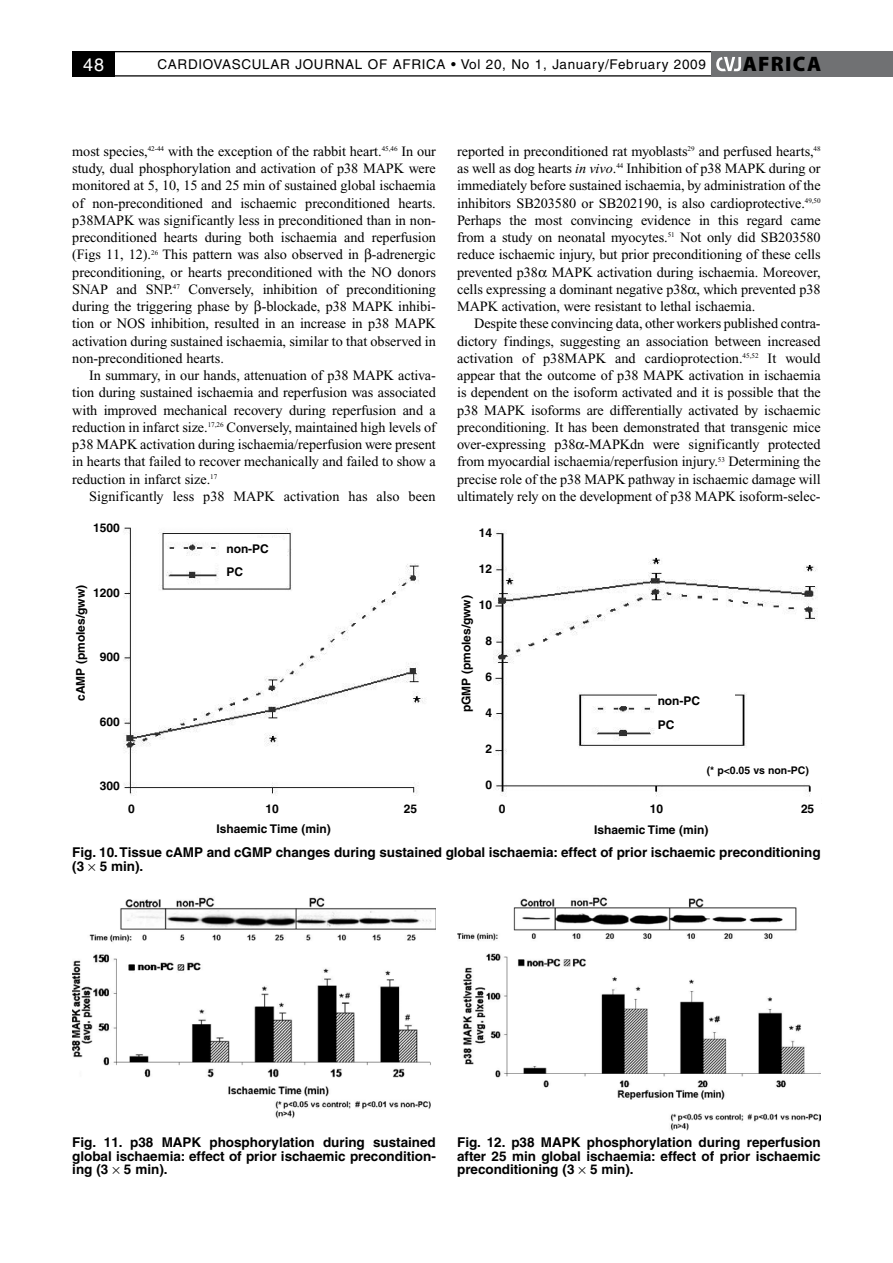
<style>
.page{position:relative;width:893px;height:1263px;background:#fff}
.page>*{position:absolute;margin:0;border:0;box-sizing:border-box;transform-origin:0 0}
.t1{font:900 21px "Myriad Pro";letter-spacing:.06em;color:#000}
.t2{font:18px "Helvetica";color:#fff}
.t3{font:14.25px/17.2px "Times New Roman";letter-spacing:-.005em;color:#000;text-align:justify}
.t4{font:700 13.5px/13.5px "Helvetica";letter-spacing:-.005em;color:#000;text-align:justify}
.t5{font:13.5px "Helvetica";letter-spacing:.05em;color:#000}
.t6{font:700 12px/23.7px "Helvetica";letter-spacing:-.005em;color:#000}
.t7{font:700 10.5px "Helvetica";color:#000}
.s1{font-style:italic}
</style>
<div class="page">
<div style="left:72px;top:51px;width:43px;height:26px;background:#000"></div>
<hr style="left:72px;top:51px;width:749px;height:1px;background:#000">
<hr style="left:72px;top:75px;width:749px;height:2px;background:#000">
<div style="left:711px;top:51px;width:182px;height:26px;background:#707173"></div>
<svg style="left:716px;top:57px;width:25px;height:14px"></svg>
<img style="left:457px;top:897px;width:364px;height:233px">
<img style="left:72px;top:897px;width:364px;height:222px">
<img style="left:124px;top:527px;width:299px;height:269px">
<div style="left:226px;top:538px;width:56px;height:44px;background:#fff"></div>
<img style="left:493px;top:531px;width:324px;height:265px">
<div style="left:658px;top:692px;width:77px;height:41px;background:#fff"></div>
<div style="left:695px;top:759px;width:126px;height:22px;background:#fff"></div>
<p class="t2" style="left:83px;top:54px;width:22px">48</p>
<p class="t5" style="left:158px;top:57px;width:550px">CARDIOVASCU LAR JOU RNAL OF AFRICA • Vol 20, No 1, January/February 2009</p>
<h1 class="t1" style="left:743px;top:50px;width:80px">AFRICA</h1>
<p class="t3" style="left:72px;top:142px;width:365px">most species,<sup>42-44</sup> with the exception of the rabbit heart.<sup>45,46</sup> In our study, dual phosphorylation and activation of p38 MAPK were monitored at 5, 10, 15 and 25 min of sustained global ischaemia of non-preconditioned and ischaemic preconditioned hearts. p38MAPK was significantly less in preconditioned than in non&shy;preconditioned hearts during both ischaemia and reperfusion (Figs 11, 12).<sup>26</sup> This pattern was also observed in -adrenergic preconditioning, or hearts preconditioned with the NO donors SNAP and SNP.<sup>47</sup> Conversely, inhibition of preconditioning during the triggering phase by -blockade, p38 MAPK inhibi&shy;tion or NOS inhibition, resulted in an increase in p38 MAPK activation during sustained ischaemia, similar to that observed in non-preconditioned hearts.</p>
<p class="t3" style="left:72px;top:367px;width:365px;text-indent:17px">In summary, in our hands, attenuation of p38 MAPK activa&shy;tion during sustained ischaemia and reperfusion was associated with improved mechanical recovery during reperfusion and a reduction in infarct size.<sup>17,26</sup> Conversely, maintained high levels of p38 MAPK activation during ischaemia/reperfusion were present in hearts that failed to recover mechanically and failed to show a reduction in infarct size.<sup>17</sup></p>
<p class="t3" style="left:89px;top:487px;width:348px">Significantly less p38 MAPK activation has also been</p>
<p class="t6" style="left:93px;top:516px;width:28px">1500</p>
<p class="t6" style="left:69px;top:701px;width:117px;rotate:-90deg">cAMP (pmoles/gww)</p>
<p class="t6" style="left:93px;top:581px;width:28px">1200</p>
<p class="t6" style="left:100px;top:645px;width:21px">900</p>
<p class="t6" style="left:100px;top:710px;width:21px">600</p>
<p class="t6" style="left:226px;top:536px;width:44px">non-PC<br>PC</p>
<p class="t6" style="left:100px;top:774px;width:21px">300</p>
<p class="t6" style="left:128px;top:796px;width:8px">0</p>
<p class="t6" style="left:266px;top:796px;width:15px">10</p>
<p class="t6" style="left:404px;top:796px;width:15px">25</p>
<p class="t6" style="left:216px;top:817px;width:116px">Ishaemic Time (min)</p>
<p class="t3" style="left:457px;top:142px;width:365px">reported in preconditioned rat myoblasts<sup>29</sup> and perfused hearts,<sup>48 </sup>as well as dog hearts <span class="s1">in vivo</span>.<sup>44</sup> Inhibition of p38 MAPK during or immediately before sustained ischaemia, by administration of the inhibitors SB203580 or SB202190, is also cardioprotective.<sup>49,50<br></sup>Perhaps the most convincing evidence in this regard came from a study on neonatal myocytes.<sup>51</sup> Not only did SB203580 reduce ischaemic injury, but prior preconditioning of these cells prevented p38 MAPK activation during ischaemia. Moreover, cells expressing a dominant negative p38 , which prevented p38<br>MAPK activation, were resistant to lethal ischaemia.</p>
<p class="t3" style="left:457px;top:315px;width:365px;text-indent:17px">Despite these convincing data, other workers published contra&shy;dictory findings, suggesting an association between increased activation of p38MAPK and cardioprotection.<sup>45,52</sup> It would appear that the outcome of p38 MAPK activation in ischaemia is dependent on the isoform activated and it is possible that the p38 MAPK isoforms are differentially activated by ischaemic preconditioning. It has been demonstrated that transgenic mice over-expressing p38 -MAPKdn were significantly protected from myocardial ischaemia/reperfusion injury.<sup>53</sup> Determining the precise role of the p38 MAPK pathway in ischaemic damage will ultimately rely on the development of p38 MAPK isoform-selec-</p>
<p class="t6" style="left:479px;top:521px;width:15px">14</p>
<p class="t6" style="left:479px;top:557px;width:15px">12</p>
<p class="t6" style="left:479px;top:593px;width:15px">10</p>
<p class="t6" style="left:486px;top:629px;width:8px">8</p>
<p class="t6" style="left:486px;top:665px;width:8px">6</p>
<p class="t6" style="left:486px;top:701px;width:8px">4</p>
<p class="t6" style="left:486px;top:737px;width:8px">2</p>
<p class="t6" style="left:486px;top:773px;width:8px">0</p>
<p class="t6" style="left:454px;top:712px;width:119px;rotate:-90deg">pGMP (pmoles/gww)</p>
<p class="t6" style="left:658px;top:689px;width:44px">non-PC<br>PC</p>
<p class="t7" style="left:707px;top:764px;width:104px">(* p&lt;0.05 vs non-PC)</p>
<p class="t6" style="left:499px;top:797px;width:8px">0</p>
<p class="t6" style="left:650px;top:797px;width:15px">10</p>
<p class="t6" style="left:801px;top:797px;width:15px">25</p>
<p class="t6" style="left:594px;top:817px;width:116px">Ishaemic Time (min)</p>
<p class="t4" style="left:72px;top:846px;width:750px">Fig. 10. Tissue cAMP and cGMP changes during sustained global ischaemia: effect of prior ischaemic preconditioning (3 5 min).</p>
<p class="t4" style="left:72px;top:1135px;width:365px">Fig. 11. p38 MAPK phosphorylation during sustained global ischaemia: effect of prior ischaemic precondition&shy;ing (3 5 min).</p>
<p class="t4" style="left:457px;top:1135px;width:365px">Fig. 12. p38 MAPK phosphorylation during reperfusion after 25 min global ischaemia: effect of prior ischaemic preconditioning (3 5 min).</p>
</div>
